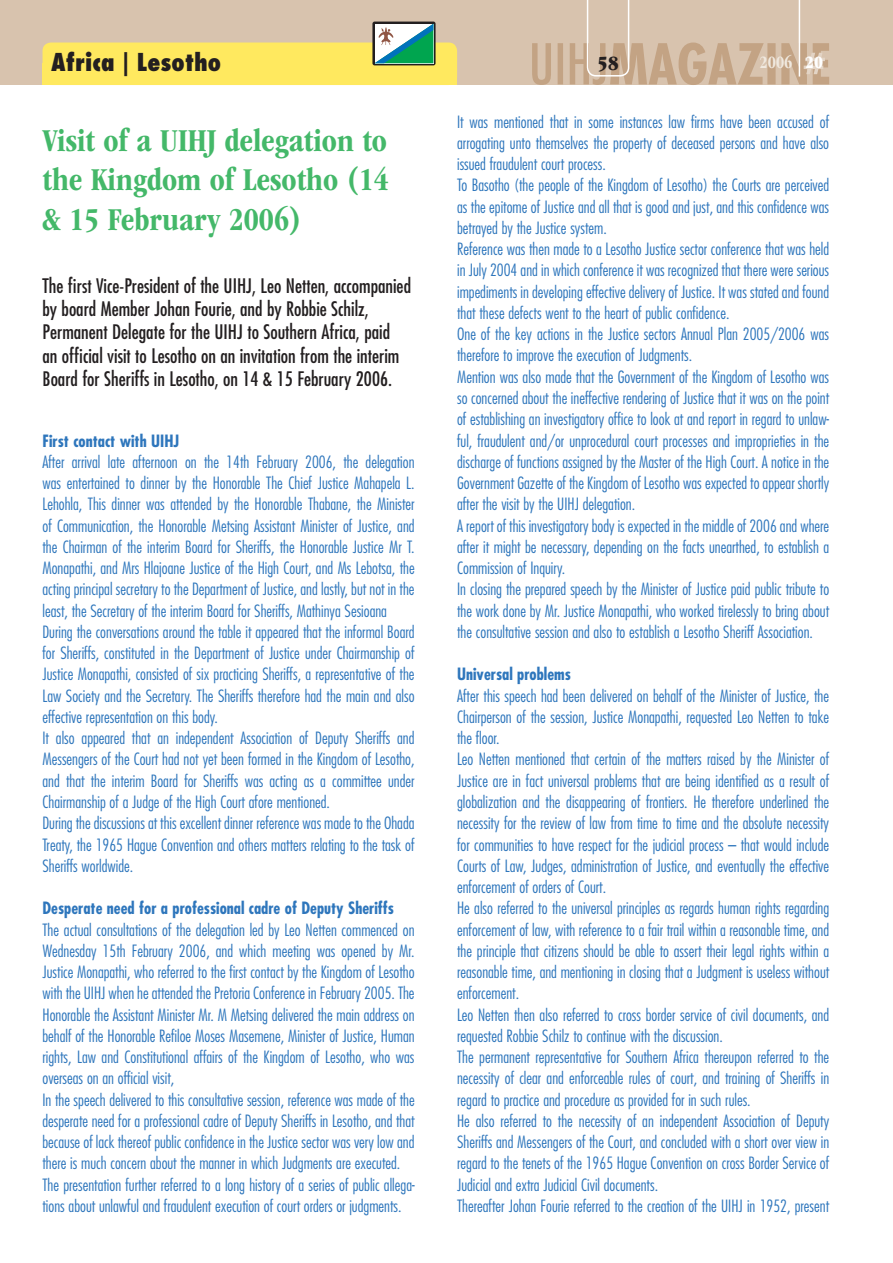
<style>
.page{position:relative;width:893px;height:1263px;background:#fff}
.page>*{position:absolute;margin:0;border:0;box-sizing:border-box;transform-origin:0 0}
._01-titre{font:700 condensed 33px/39.6px "ITC Garamond Std";color:#44b869;text-align:justify}
.t1{font:800 condensed 24px "Futura Std";color:#231f20}
.t2{font:21px "ITC Garamond Std Ult Cond";color:#231f20}
._02-chapeau{font:condensed 19.5px/23.4px "Futura Std";color:#231f20}
.t3{font:700 condensed 18px "ITC Garamond Std";color:#f0e9df}
.t4{font:18px "ITC Garamond Std Ult Cond";color:#fff}
._04-texte_anglais{font:300 condensed 16.5px/21.3px "Futura Std";color:#2e76bc;text-align:justify}
._03-texte_titre_anglais{font:700 condensed 16.5px "Futura Std";color:#2e76bc}
</style>
<div class="page">
<div style="left:0;top:0;width:893px;height:85px;background:#d8c3ae"></div>
<svg style="left:532px;top:0;width:297px;height:85px"></svg>
<div style="left:372px;top:22px;width:64px;height:43px;background:#231f20;border-radius:2px"></div>
<svg style="left:43px;top:24px;width:414px;height:61px"></svg>
<p class="t1" style="left:51px;top:47px;width:171px">Africa | Lesotho</p>
<p class="t2" style="left:598px;top:51px;width:22px">58</p>
<p class="t3" style="left:759px;top:52px;width:34px">2006</p>
<p class="t4" style="left:805px;top:52px;width:19px">20</p>
<p class="_01-titre" style="left:43px;top:121px;width:348px">Visit of a UIHJ delegation to the Kingdom of Lesotho (14 &amp; 15 February 2006)</p>
<p class="_02-chapeau" style="left:43px;top:273px;width:370px">The first Vice-President of the UIHJ, Leo Netten, accompanied by board Member Johan Fourie, and by Robbie Schilz, Permanent Delegate for the UIHJ to Southern Africa, paid<br>an official visit to Lesotho on an invitation from the interim Board for Sheriffs in Lesotho, on 14 &amp; 15 February 2006.</p>
<p class="_03-texte_titre_anglais" style="left:43px;top:430px;width:138px">First contact with UIHJ</p>
<p class="_04-texte_anglais" style="left:43px;top:451px;width:374px">After arrival late afternoon on the 14th February 2006, the delegation was entertained to dinner by the Honorable The Chief Justice Mahapela L.<br>Lehohla, This dinner was attended by the Honorable Thabane, the Minister of Communication, the Honorable Metsing Assistant Minister of Justice, and the Chairman of the interim Board for Sheriffs, the Honorable Justice Mr T.<br>Monapathi, and Mrs Hlajoane Justice of the High Court, and Ms Lebotsa, the acting principal secretary to the Department of Justice, and lastly, but not in the least, the Secretary of the interim Board for Sheriffs, Mathinya Sesioana</p>
<p class="_04-texte_anglais" style="left:43px;top:621px;width:374px">During the conversations around the table it appeared that the informal Board for Sheriffs, constituted in the Department of Justice under Chairmanship of Justice Monapathi, consisted of six practicing Sheriffs, a representative of the Law Society and the Secretary. The Sheriffs therefore had the main and also effective representation on this body.</p>
<p class="_04-texte_anglais" style="left:43px;top:727px;width:374px">It also appeared that an independent Association of Deputy Sheriffs and Messengers of the Court had not yet been formed in the Kingdom of Lesotho, and that the interim Board for Sheriffs was acting as a committee under Chairmanship of a Judge of the High Court afore mentioned.</p>
<p class="_04-texte_anglais" style="left:43px;top:812px;width:373px">During the discussions at this excellent dinner reference was made to the Ohada Treaty, the 1965 Hague Convention and others matters relating to the task of Sheriffs worldwide.</p>
<p class="_03-texte_titre_anglais" style="left:43px;top:898px;width:353px">Desperate need for a professional cadre of Deputy Sheriffs</p>
<p class="_04-texte_anglais" style="left:43px;top:919px;width:374px">The actual consultations of the delegation led by Leo Netten commenced on Wednesday 15th February 2006, and which meeting was opened by Mr.<br>Justice Monapathi, who referred to the first contact by the Kingdom of Lesotho with the UIHJ when he attended the Pretoria Conference in February 2005. The Honorable the Assistant Minister Mr. M Metsing delivered the main address on behalf of the Honorable Refiloe Moses Masemene, Minister of Justice, Human rights, Law and Constitutional affairs of the Kingdom of Lesotho, who was overseas on an official visit,</p>
<p class="_04-texte_anglais" style="left:43px;top:1089px;width:374px">In the speech delivered to this consultative session, reference was made of the desperate need for a professional cadre of Deputy Sheriffs in Lesotho, and that because of lack thereof public confidence in the Justice sector was very low and there is much concern about the manner in which Judgments are executed.</p>
<p class="_04-texte_anglais" style="left:43px;top:1174px;width:374px">The presentation further referred to a long history of a series of public allega&shy;tions about unlawful and fraudulent execution of court orders or judgments.</p>
<p class="_04-texte_anglais" style="left:457px;top:111px;width:374px">It was mentioned that in some instances law firms have been accused of arrogating unto themselves the property of deceased persons and have also issued fraudulent court process.</p>
<p class="_04-texte_anglais" style="left:457px;top:175px;width:374px">To Basotho (the people of the Kingdom of Lesotho) the Courts are perceived as the epitome of Justice and all that is good and just, and this confidence was betrayed by the Justice system.</p>
<p class="_04-texte_anglais" style="left:457px;top:238px;width:374px">Reference was then made to a Lesotho Justice sector conference that was held in July 2004 and in which conference it was recognized that there were serious impediments in developing effective delivery of Justice. It was stated and found that these defects went to the heart of public confidence.</p>
<p class="_04-texte_anglais" style="left:457px;top:323px;width:373px">One of the key actions in the Justice sectors Annual Plan 2005/2006 was therefore to improve the execution of Judgments.</p>
<p class="_04-texte_anglais" style="left:457px;top:366px;width:374px">Mention was also made that the Government of the Kingdom of Lesotho was so concerned about the ineffective rendering of Justice that it was on the point of establishing an investigatory office to look at and report in regard to unlaw&shy;ful, fraudulent and/or unprocedural court processes and improprieties in the discharge of functions assigned by the Master of the High Court. A notice in the Government Gazette of the Kingdom of Lesotho was expected to appear shortly after the visit by the UIHJ delegation.</p>
<p class="_04-texte_anglais" style="left:457px;top:515px;width:374px">A report of this investigatory body is expected in the middle of 2006 and where after it might be necessary, depending on the facts unearthed, to establish a Commission of Inquiry.</p>
<p class="_04-texte_anglais" style="left:457px;top:579px;width:374px">In closing the prepared speech by the Minister of Justice paid public tribute to the work done by Mr. Justice Monapathi, who worked tirelessly to bring about the consultative session and also to establish a Lesotho Sheriff Association.</p>
<p class="_03-texte_titre_anglais" style="left:457px;top:664px;width:115px">Universal problems</p>
<p class="_04-texte_anglais" style="left:457px;top:685px;width:374px">After this speech had been delivered on behalf of the Minister of Justice, the Chairperson of the session, Justice Monapathi, requested Leo Netten to take the floor.</p>
<p class="_04-texte_anglais" style="left:457px;top:749px;width:374px">Leo Netten mentioned that certain of the matters raised by the Minister of Justice are in fact universal problems that are being identified as a result of globalization and the disappearing of frontiers. He therefore underlined the necessity for the review of law from time to time and the absolute necessity for communities to have respect for the judicial process – that would include Courts of Law, Judges, administration of Justice, and eventually the effective enforcement of orders of Court.</p>
<p class="_04-texte_anglais" style="left:457px;top:897px;width:374px">He also referred to the universal principles as regards human rights regarding enforcement of law, with reference to a fair trail within a reasonable time, and the principle that citizens should be able to assert their legal rights within a reasonable time, and mentioning in closing that a Judgment is useless without enforcement.</p>
<p class="_04-texte_anglais" style="left:457px;top:1004px;width:373px">Leo Netten then also referred to cross border service of civil documents, and requested Robbie Schilz to continue with the discussion.</p>
<p class="_04-texte_anglais" style="left:457px;top:1046px;width:374px">The permanent representative for Southern Africa thereupon referred to the necessity of clear and enforceable rules of court, and training of Sheriffs in regard to practice and procedure as provided for in such rules.</p>
<p class="_04-texte_anglais" style="left:457px;top:1110px;width:374px">He also referred to the necessity of an independent Association of Deputy Sheriffs and Messengers of the Court, and concluded with a short over view in regard to the tenets of the 1965 Hague Convention on cross Border Service of Judicial and extra Judicial Civil documents.</p>
<p class="_04-texte_anglais" style="left:457px;top:1195px;width:374px">Thereafter Johan Fourie referred to the creation of the UIHJ in 1952, present</p>
</div>
